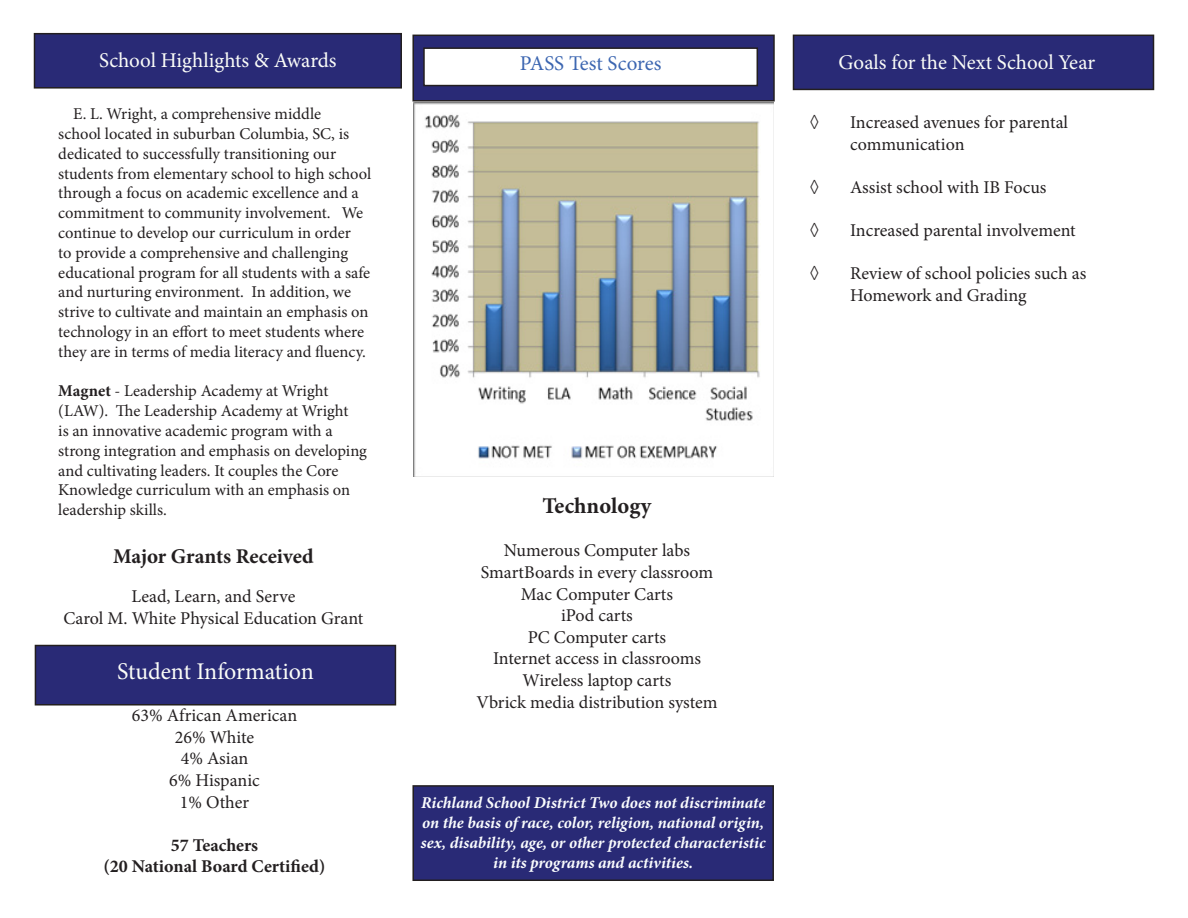
<style>
.page{position:relative;width:1188px;height:918px;background:#fff}
.page>*{position:absolute;margin:0;border:0;box-sizing:border-box;transform-origin:0 0}
.t1{font:24px "Minion Pro";letter-spacing:-.005em;color:#fbfdf8}
.t2{font:700 22.5px "Minion Pro";color:#231f20}
.t3{font:21px "Minion Pro";color:#fbfdf8}
.t4{font:700 21px "Minion Pro";letter-spacing:-.005em;color:#231f20}
.t5{font:21px "Minion Pro";letter-spacing:-.005em;color:#3c66b1}
.t6{font:18px/21.6px "Minion Pro";color:#231f20}
.t7{font:700 18px "Minion Pro";color:#231f20}
.t8{font:16.5px/19.8px "Minion Pro";color:#231f20}
.t9{font:italic 700 16.5px/19.8px "Minion Pro";letter-spacing:-.005em;color:#fbfdfe;text-align:center}
.s1{font-weight:700}
</style>
<div class="page">
<div style="left:413px;top:35px;width:361px;height:66px;background:#292a76"></div>
<div style="left:412px;top:35px;width:363px;height:67px;border:2px solid #231f20"></div>
<div style="left:424px;top:48px;width:333px;height:38px;background:#fff"></div>
<div style="left:423px;top:47px;width:335px;height:39px;border:2px solid #231f20"></div>
<div style="left:34px;top:34px;width:367px;height:54px;background:#292a76"></div>
<div style="left:34px;top:33px;width:368px;height:56px;border:2px solid #231f20"></div>
<div style="left:794px;top:35px;width:360px;height:54px;background:#292a76"></div>
<div style="left:793px;top:35px;width:361px;height:55px;border:2px solid #231f20"></div>
<div style="left:35px;top:646px;width:360px;height:59px;background:#292a76"></div>
<div style="left:35px;top:645px;width:361px;height:61px;border:2px solid #231f20"></div>
<div style="left:413px;top:786px;width:360px;height:94px;background:#292a76"></div>
<div style="left:412px;top:785px;width:362px;height:96px;border:2px solid #231f20"></div>
<img style="left:414px;top:102px;width:360px;height:374px">
<p class="t3" style="left:99px;top:46px;width:239px">School Highlights &amp; Awards</p>
<p class="t5" style="left:520px;top:49px;width:143px">PASS Test Scores</p>
<p class="t3" style="left:838px;top:48px;width:258px">Goals for the Next School Year</p>
<p class="t8" style="left:58px;top:104px;width:314px;text-indent:15px">E. L. Wright, a comprehensive middle<br>school located in suburban Columbia, SC, is dedicated to successfully transitioning our students from elementary school to high school through a focus on academic excellence and a commitment to community involvement. We continue to develop our curriculum in order<br>to provide a comprehensive and challenging educational program for all students with a safe and nurturing environment. In addition, we strive to cultivate and maintain an emphasis on technology in an effort to meet students where they are in terms of media literacy and fluency.</p>
<p class="t8" style="left:58px;top:381px;width:310px"><span class="s1">Magnet</span> - Leadership Academy at Wright (LAW). The Leadership Academy at Wright<br>is an innovative academic program with a strong integration and emphasis on developing and cultivating leaders. It couples the Core Knowledge curriculum with an emphasis on leadership skills.</p>
<p class="t4" style="left:113px;top:541px;width:202px">Major Grants Received</p>
<p class="t6" style="left:132px;top:586px;width:165px">Lead, Learn, and Serve</p>
<p class="t6" style="left:63px;top:608px;width:301px">Carol M. White Physical Education Grant</p>
<p class="t1" style="left:117px;top:656px;width:198px">Student Information</p>
<p class="t6" style="left:132px;top:705px;width:167px">63% African American</p>
<p class="t6" style="left:175px;top:726px;width:81px">26% White</p>
<p class="t6" style="left:181px;top:748px;width:69px">4% Asian</p>
<p class="t6" style="left:169px;top:770px;width:92px">6% Hispanic</p>
<p class="t6" style="left:180px;top:791px;width:71px">1% Other</p>
<p class="t7" style="left:171px;top:832px;width:89px">57 Teachers</p>
<p class="t7" style="left:104px;top:854px;width:223px">(20 National Board Certified)</p>
<p class="t6" style="left:810px;top:112px;width:12px">◊</p>
<p class="t6" style="left:850px;top:112px;width:220px">Increased avenues for parental communication</p>
<p class="t6" style="left:810px;top:176px;width:12px">◊</p>
<p class="t6" style="left:850px;top:176px;width:198px">Assist school with IB Focus</p>
<p class="t6" style="left:810px;top:220px;width:12px">◊</p>
<p class="t6" style="left:850px;top:220px;width:227px">Increased parental involvement</p>
<p class="t6" style="left:810px;top:263px;width:12px">◊</p>
<p class="t6" style="left:850px;top:263px;width:238px">Review of school policies such as<br>Homework and Grading</p>
<p class="t2" style="left:543px;top:490px;width:110px">Technology</p>
<p class="t6" style="left:504px;top:540px;width:188px">Numerous Computer labs</p>
<p class="t6" style="left:481px;top:561px;width:234px">SmartBoards in every classroom</p>
<p class="t6" style="left:521px;top:583px;width:154px">Mac Computer Carts</p>
<p class="t6" style="left:561px;top:605px;width:73px">iPod carts</p>
<p class="t6" style="left:528px;top:626px;width:140px">PC Computer carts</p>
<p class="t6" style="left:493px;top:648px;width:209px">Internet access in classrooms</p>
<p class="t6" style="left:523px;top:669px;width:150px">Wireless laptop carts</p>
<p class="t6" style="left:476px;top:691px;width:243px">Vbrick media distribution system</p>
<p class="t9" style="left:421px;top:793px;width:346px">Richland School District Two does not discriminate on the basis of race, color, religion, national origin, sex, disability, age, or other protected characteristic in its programs and activities.</p>
</div>
